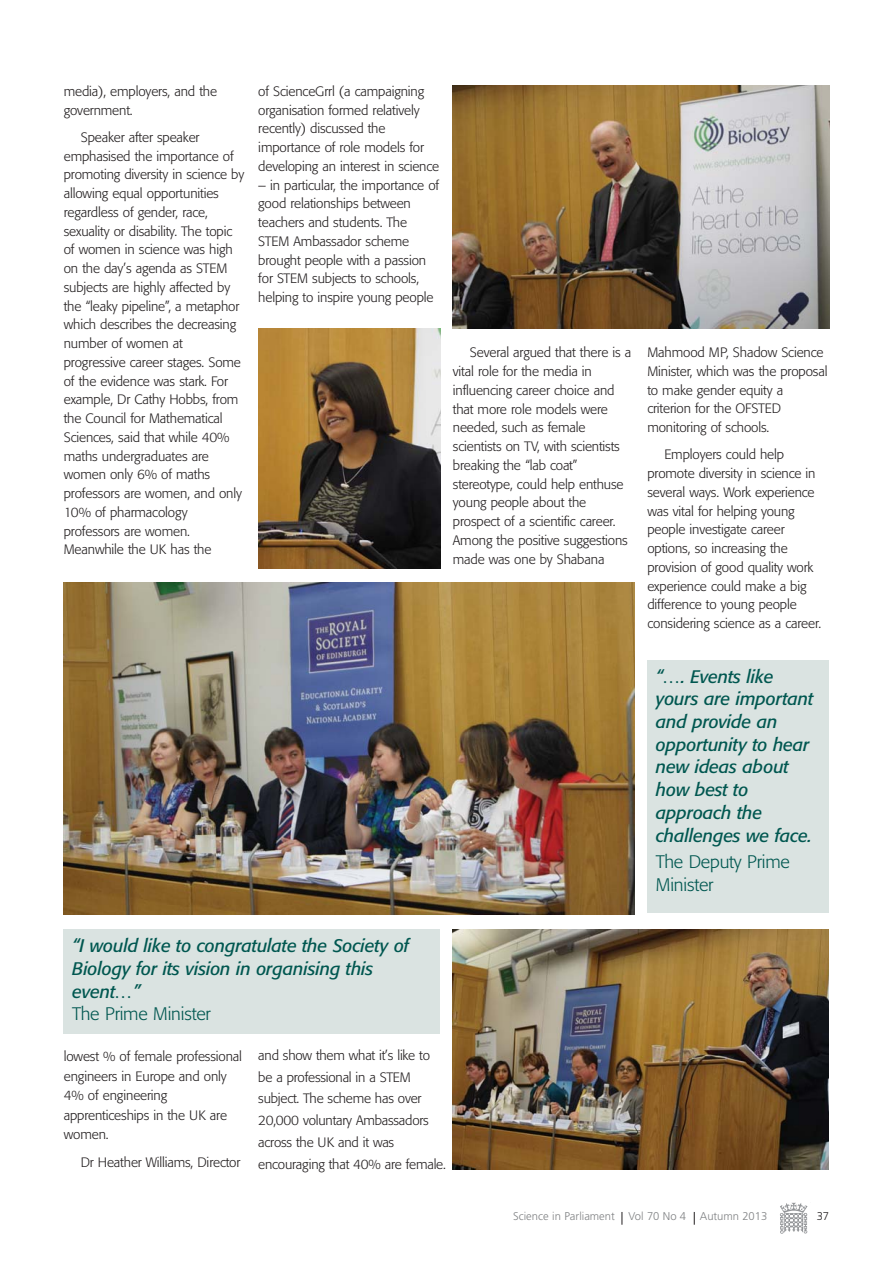
<style>
.page{position:relative;width:893px;height:1263px;background:#fff}
.page>*{position:absolute;margin:0;border:0;box-sizing:border-box;transform-origin:0 0}
.t1{font:italic 18px/22.6px "Formata";letter-spacing:-.01em;color:#005750}
.t2{font:300 18px/22.2px "Formata";letter-spacing:-.01em;color:#005750}
.t3{font:300 13.5px/18.8px "Formata";letter-spacing:-.01em;color:#231f20}
.t4{font:300 11.25px "Frutiger";color:#808284}
.t5{font:300 11.25px "Frutiger";color:#231f20}
</style>
<div class="page">
<img style="left:63px;top:85px;width:767px;height:1149px">
<p class="t3" style="left:64px;top:83px;width:155px">media), employers, and the government.</p>
<p class="t3" style="left:64px;top:129px;width:182px;text-indent:17px">Speaker after speaker emphasised the importance of promoting diversity in science by allowing equal opportunities regardless of gender, race, sexuality or disability. The topic of women in science was high on the day’s agenda as STEM subjects are highly affected by the “leaky pipeline”, a metaphor which describes the decreasing number of women at progressive career stages. Some of the evidence was stark. For example, Dr Cathy Hobbs, from the Council for Mathematical<br>Sciences, said that while 40% maths undergraduates are women only 6% of maths professors are women, and only<br>10% of pharmacology professors are women.<br>Meanwhile the UK has the</p>
<p class="t3" style="left:258px;top:83px;width:182px">of ScienceGrrl (a campaigning organisation formed relatively recently) discussed the importance of role models for developing an interest in science</p>
<p class="t3" style="left:258px;top:176px;width:182px">– in particular, the importance of good relationships between teachers and students. The<br>STEM Ambassador scheme brought people with a passion for STEM subjects to schools, helping to inspire young people</p>
<p class="t3" style="left:453px;top:344px;width:180px;text-indent:17px">Several argued that there is a vital role for the media in influencing career choice and that more role models were needed, such as female scientists on TV, with scientists breaking the “lab coat” stereotype, could help enthuse young people about the prospect of a scientific career.<br>Among the positive suggestions made was one by Shabana</p>
<p class="t3" style="left:647px;top:344px;width:182px">Mahmood MP, Shadow Science<br>Minister, which was the proposal to make gender equity a criterion for the OFSTED monitoring of schools.</p>
<p class="t3" style="left:647px;top:446px;width:175px;text-indent:17px">Employers could help promote diversity in science in several ways. Work experience was vital for helping young people investigate career options, so increasing the provision of good quality work experience could make a big difference to young people considering science as a career.</p>
<h1 class="t1" style="left:656px;top:666px;width:159px">“…. Events like yours are important and provide an opportunity to hear new ideas about how best to approach the challenges we face.</h1>
<h1 class="t2" style="left:656px;top:852px;width:136px">The Deputy Prime<br>Minister</h1>
<h1 class="t1" style="left:72px;top:936px;width:338px">“I would like to congratulate the Society of<br>Biology for its vision in organising this event…”</h1>
<h1 class="t2" style="left:72px;top:1004px;width:140px">The Prime Minister</h1>
<p class="t3" style="left:64px;top:1047px;width:180px;line-height:19.5px">lowest % of female professional engineers in Europe and only<br>4% of engineering apprenticeships in the UK are women.</p>
<p class="t3" style="left:81px;top:1154px;width:161px">Dr Heather Williams, Director</p>
<p class="t3" style="left:258px;top:1045px;width:189px;line-height:21.8px">and show them what it’s like to be a professional in a STEM subject. The scheme has over<br>20,000 voluntary Ambassadors across the UK and it was encouraging that 40% are female.</p>
<p class="t4" style="left:513px;top:1212px;width:256px">Science in Parliament Vol 70 No 4 Autumn 2013</p>
<p class="t5" style="left:817px;top:1212px;width:14px">37</p>
</div>
